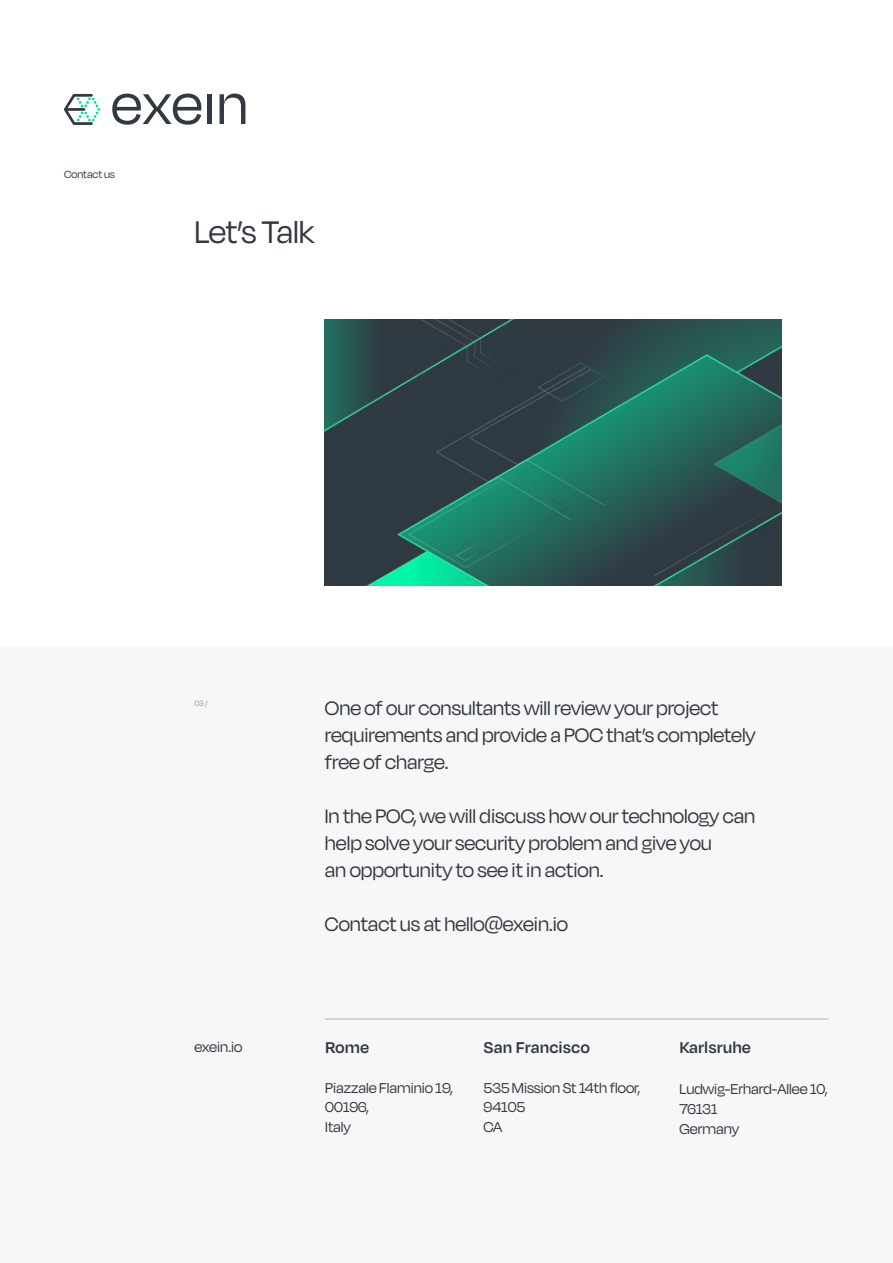
<style>
.page{position:relative;width:893px;height:1263px;background:#fff}
.page>*{position:absolute;margin:0;border:0;box-sizing:border-box;transform-origin:0 0}
.t1{font:36px "Degular Display";letter-spacing:-.005em;color:#323941}
.t2{font:22.5px/27px "Degular Display";color:#323941}
.t3{font:600 18px "Degular";color:#323941}
.t4{font:16.5px "Degular Display";color:#323941}
.t5{font:12px "Degular Display";color:#323941}
.t6{font:9px "Degular Display";color:#989ca0}
</style>
<div class="page">
<svg style="left:112px;top:94px;width:89px;height:31px"></svg>
<div style="left:207px;top:94px;width:5px;height:30px;background:#323941"></div>
<svg style="left:220px;top:94px;width:25px;height:30px"></svg>
<svg style="left:64px;top:94px;width:36px;height:31px"></svg>
<div style="left:0;top:646px;width:893px;height:617px;background:#f7f7f8"></div>
<img style="left:325px;top:320px;width:457px;height:265px">
<hr style="left:325px;top:1019px;width:504px;height:1px;background:#b1b5c0">
<p class="t5" style="left:64px;top:168px;width:52px">Contact us</p>
<p class="t1" style="left:194px;top:212px;width:122px">Let’s Talk</p>
<p class="t6" style="left:194px;top:698px;width:15px">03 /</p>
<p class="t2" style="left:325px;top:694px;width:432px">One of our consultants will review your project requirements and provide a POC that’s completely free of charge.</p>
<p class="t2" style="left:325px;top:802px;width:432px">In the POC, we will discuss how our technology can help solve your security problem and give you</p>
<p class="t2" style="left:325px;top:856px;width:280px">an opportunity to see it in action.</p>
<p class="t2" style="left:325px;top:910px;width:245px">Contact us at hello@exein.io</p>
<p class="t4" style="left:194px;top:1037px;width:49px">exein.io</p>
<p class="t3" style="left:325px;top:1036px;width:45px">Rome</p>
<p class="t4" style="left:325px;top:1078px;width:129px">Piazzale Flaminio 19,</p>
<p class="t4" style="left:325px;top:1098px;width:45px">00196,</p>
<p class="t4" style="left:325px;top:1118px;width:27px">Italy</p>
<p class="t3" style="left:484px;top:1036px;width:108px">San Francisco</p>
<p class="t4" style="left:484px;top:1078px;width:158px">535 Mission St 14th floor,</p>
<p class="t4" style="left:484px;top:1098px;width:43px">94105</p>
<p class="t4" style="left:484px;top:1118px;width:20px">CA</p>
<p class="t3" style="left:679px;top:1036px;width:73px">Karlsruhe</p>
<p class="t4" style="left:679px;top:1080px;width:149px">Ludwig-Erhard-Allee 10,</p>
<p class="t4" style="left:679px;top:1100px;width:39px">76131</p>
<p class="t4" style="left:679px;top:1119px;width:61px">Germany</p>
</div>
